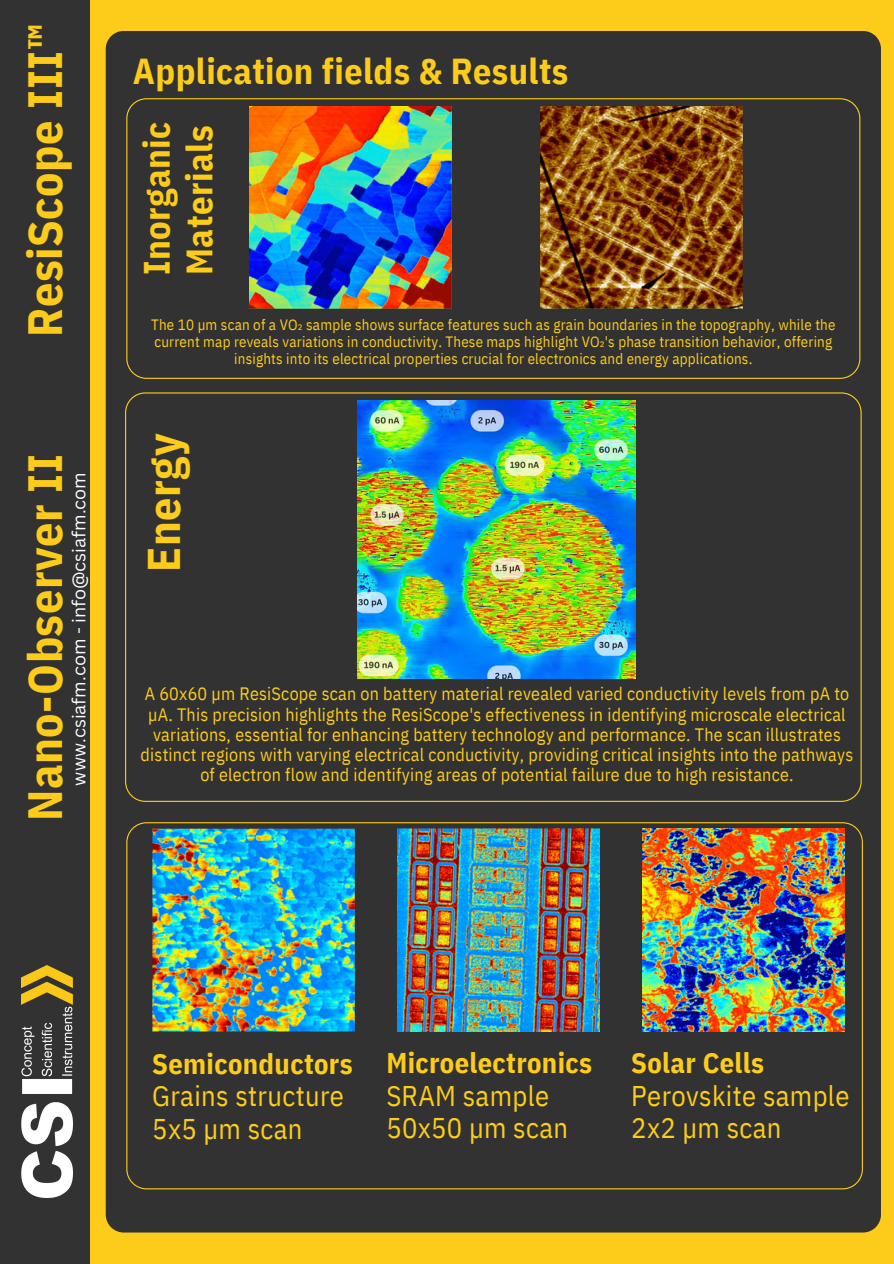
<style>
.page{position:relative;width:894px;height:1264px;background:#fff}
.page>*{position:absolute;margin:0;border:0;box-sizing:border-box;transform-origin:0 0}
.t1{font:700 48px "IBM Plex Sans Cond";letter-spacing:.01em;color:#fdcc1b}
.t2{font:700 45.75px "IBM Plex Sans Cond";letter-spacing:.01em;color:#fdcc1b}
.t3{font:700 36.6px/42.6px "IBM Plex Sans Cond";letter-spacing:.01em;color:#fdcc1b}
.t4{font:700 36px "IBM Plex Sans Cond";letter-spacing:.01em;color:#fdcc1b}
.t5{font:28.5px/32.7px "IBM Plex Sans Cond";letter-spacing:.01em;color:#fdcc1b}
.t6{font:18px/20.2px "IBM Plex Sans Cond";letter-spacing:.01em;color:#fdcc1b;text-align:center}
.t7{font:18px "Canva Sans";color:#fff}
.t8{font:15px/16.8px "IBM Plex Sans Cond";letter-spacing:.01em;color:#fdcc1b;text-align:center}
.s1{font-weight:700}
</style>
<div class="page">
<div style="left:0;top:0;width:893px;height:1263px;background:#fdcc1b"></div>
<div style="left:0;top:0;width:89px;height:1263px;background:#323232"></div>
<img style="left:21px;top:965px;width:51px;height:232px">
<div style="left:106px;top:31px;width:774px;height:1201px;background:#323232"></div>
<div style="left:126px;top:98px;width:734px;height:280px;background:#323232"></div>
<img style="left:540px;top:106px;width:202px;height:202px">
<img style="left:249px;top:106px;width:202px;height:202px">
<div style="left:125px;top:392px;width:736px;height:410px;background:#323232"></div>
<img style="left:358px;top:400px;width:277px;height:278px">
<img style="left:126px;top:822px;width:736px;height:367px">
<h3 class="t1" style="left:13px;top:337px;width:315px;rotate:-90deg">ResiScope III™</h3>
<p class="t1" style="left:13px;top:821px;width:368px;rotate:-90deg">Nano-Observer II</p>
<p class="t7" style="left:66px;top:785px;width:315px;rotate:-90deg">www.csiafm.com - info@csiafm.com</p>
<p class="t4" style="left:133px;top:47px;width:437px">Application fields &amp; Results</p>
<h3 class="t3" style="left:135px;top:275px;width:155px;rotate:-90deg">Inorganic<br>Materials</h3>
<h1 class="t8" style="left:151px;top:316px;width:685px">The 10 µm scan of a VO₂ sample shows surface features such as grain boundaries in the topography, while the current map reveals variations in conductivity. These maps highlight VO₂'s phase transition behavior, offering insights into its electrical properties crucial for electronics and energy applications.</h1>
<p class="t2" style="left:133px;top:571px;width:139px;rotate:-90deg">Energy</p>
<p class="t6" style="left:141px;top:683px;width:714px">A 60x60 µm ResiScope scan on battery material revealed varied conductivity levels from pA to µA. This precision highlights the ResiScope's effectiveness in identifying microscale electrical variations, essential for enhancing battery technology and performance. The scan illustrates distinct regions with varying electrical conductivity, providing critical insights into the pathways of electron flow and identifying areas of potential failure due to high resistance.</p>
<h3 class="t5" style="left:152px;top:1046px;width:202px"><span class="s1">Semiconductors<br></span>Grains structure<br>5x5 µm scan</h3>
<h4 class="t5" style="left:386px;top:1046px;width:207px"><span class="s1">Microelectronics<br></span>SRAM sample<br>50x50 µm scan</h4>
<p class="t5" style="left:631px;top:1046px;width:220px"><span class="s1">Solar Cells<br></span>Perovskite sample<br>2x2 µm scan</p>
</div>
